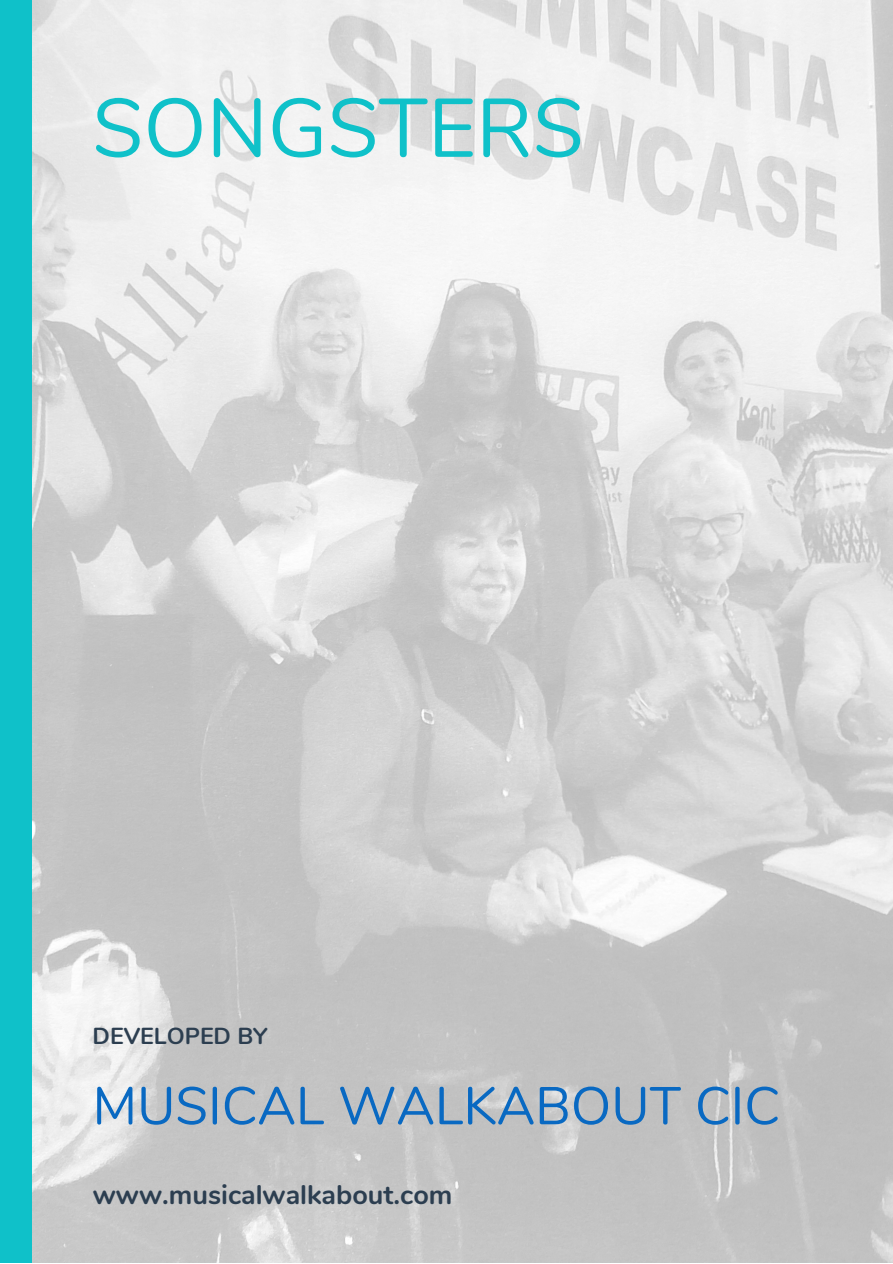
<style>
.page{position:relative;width:893px;height:1264px;background:#fff}
.page>*{position:absolute;margin:0;border:0;box-sizing:border-box;transform-origin:0 0}
.t1{font:82.65px "Nunito";color:#0fc1c9}
.t2{font:52.95px "Nunito";color:#0969c2}
.t3{font:700 27px "Nunito";color:#2c3e50}
.t4{font:700 23.1px "Nunito";color:#2c3e50}
</style>
<div class="page">
<img style="left:32px;top:0;width:860px;height:1262px">
<div style="left:0;top:0;width:32px;height:1262px;background:#0fc1c9"></div>
<p class="t1" style="left:92px;top:73px;width:493px">SONGSTERS</p>
<p class="t4" style="left:93px;top:1020px;width:176px">DEVELOPED BY</p>
<p class="t2" style="left:93px;top:1070px;width:689px">MUSICAL WALKABOUT CIC</p>
<p class="t3" style="left:93px;top:1177px;width:361px">www.musicalwalkabout.com</p>
</div>
